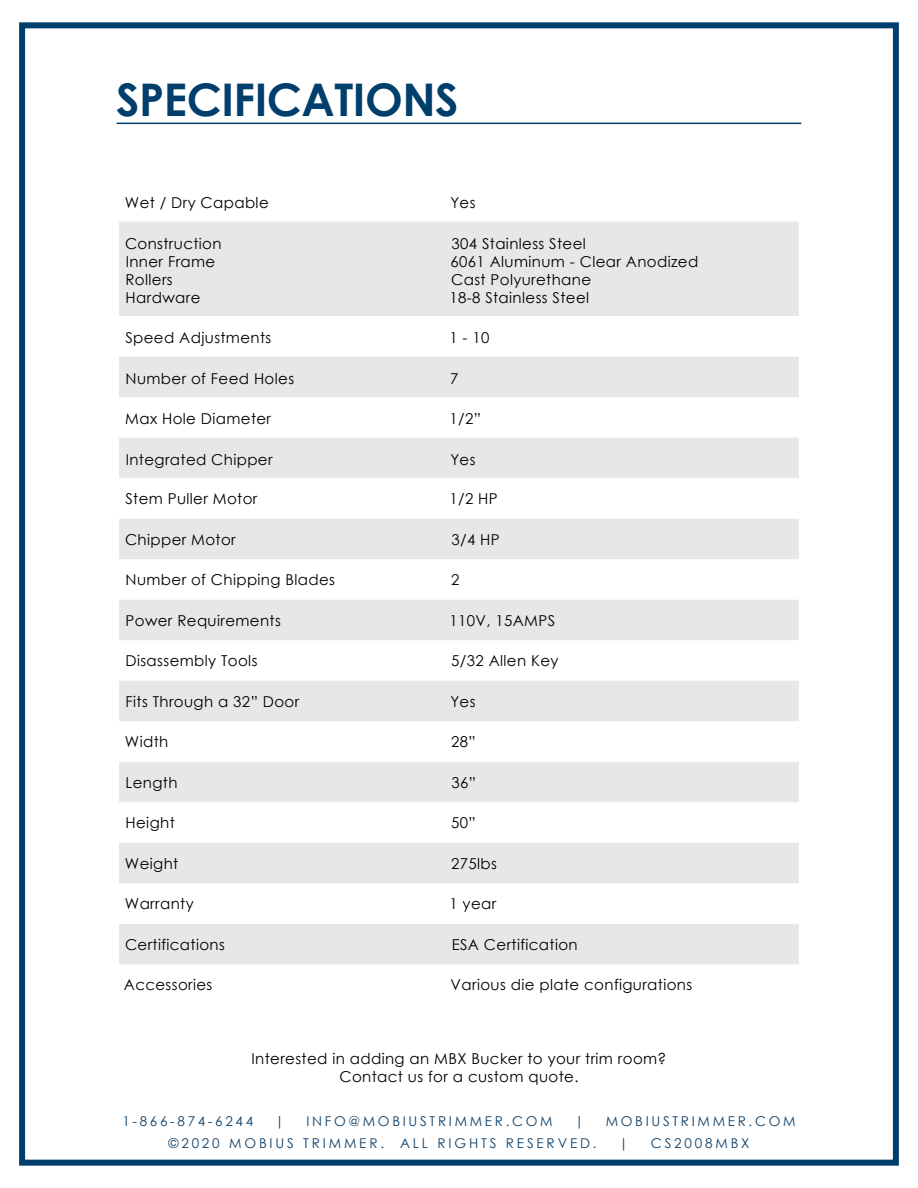
<style>
.page{position:relative;width:918px;height:1188px;background:#fff}
.page>*{position:absolute;margin:0;border:0;box-sizing:border-box;transform-origin:0 0}
.t1{font:700 45px "Century Gothic";letter-spacing:-.01em;color:#003e6b}
.t2{font:15px/18px "Century Gothic";letter-spacing:.025em;color:#000}
.t3{font:13.5px "Century Gothic";letter-spacing:.2em;color:#0e416a}
</style>
<div class="page">
<div style="left:19px;top:22px;width:880px;height:1144px;border:6px solid #003e6b"></div>
<hr style="left:117px;top:123px;width:684px;height:1px;background:#003e6b">
<svg style="left:119px;top:222px;width:680px;height:742px;fill:#e6e7e8"></svg>
<h1 class="t1" style="left:116px;top:65px;width:344px">SPECIFICATIONS</h1>
<p class="t2" style="left:125px;top:193px;width:145px">Wet / Dry Capable</p>
<p class="t2" style="left:450px;top:193px;width:27px">Yes</p>
<p class="t2" style="left:125px;top:234px;width:98px">Construction<br>Inner Frame<br>Rollers<br>Hardware</p>
<p class="t2" style="left:449px;top:234px;width:250px">304 Stainless Steel<br>6061 Aluminum - Clear Anodized<br>Cast Polyurethane<br>18-8 Stainless Steel</p>
<p class="t2" style="left:125px;top:328px;width:147px">Speed Adjustments</p>
<p class="t2" style="left:449px;top:328px;width:42px">1 - 10</p>
<p class="t2" style="left:126px;top:369px;width:170px">Number of Feed Holes</p>
<p class="t2" style="left:450px;top:369px;width:10px">7</p>
<p class="t2" style="left:125px;top:410px;width:147px">Max Hole Diameter</p>
<p class="t2" style="left:449px;top:410px;width:33px">1/2”</p>
<p class="t2" style="left:126px;top:450px;width:148px">Integrated Chipper</p>
<p class="t2" style="left:450px;top:450px;width:27px">Yes</p>
<p class="t2" style="left:125px;top:489px;width:133px">Stem Puller Motor</p>
<p class="t2" style="left:449px;top:489px;width:50px">1/2 HP</p>
<p class="t2" style="left:125px;top:530px;width:112px">Chipper Motor</p>
<p class="t2" style="left:451px;top:530px;width:50px">3/4 HP</p>
<p class="t2" style="left:126px;top:570px;width:211px">Number of Chipping Blades</p>
<p class="t2" style="left:451px;top:570px;width:10px">2</p>
<p class="t2" style="left:126px;top:611px;width:157px">Power Requirements</p>
<p class="t2" style="left:449px;top:611px;width:107px">110V, 15AMPS</p>
<p class="t2" style="left:126px;top:651px;width:133px">Disassembly Tools</p>
<p class="t2" style="left:451px;top:651px;width:109px">5/32 Allen Key</p>
<p class="t2" style="left:126px;top:692px;width:175px">Fits Through a 32” Door</p>
<p class="t2" style="left:450px;top:692px;width:27px">Yes</p>
<p class="t2" style="left:125px;top:733px;width:45px">Width</p>
<p class="t2" style="left:451px;top:733px;width:26px">28”</p>
<p class="t2" style="left:126px;top:773px;width:54px">Length</p>
<p class="t2" style="left:451px;top:773px;width:26px">36”</p>
<p class="t2" style="left:126px;top:814px;width:51px">Height</p>
<p class="t2" style="left:451px;top:814px;width:26px">50”</p>
<p class="t2" style="left:125px;top:854px;width:55px">Weight</p>
<p class="t2" style="left:451px;top:854px;width:47px">275lbs</p>
<p class="t2" style="left:125px;top:895px;width:70px">Warranty</p>
<p class="t2" style="left:449px;top:895px;width:48px">1 year</p>
<p class="t2" style="left:125px;top:935px;width:101px">Certifications</p>
<p class="t2" style="left:452px;top:935px;width:128px">ESA Certification</p>
<p class="t2" style="left:124px;top:976px;width:90px">Accessories</p>
<p class="t2" style="left:451px;top:976px;width:243px">Various die plate configurations</p>
<p class="t2" style="left:252px;top:1049px;width:416px;text-align:center">Interested in adding an MBX Bucker to your trim room?<br>Contact us for a custom quote.</p>
<p class="t3" style="left:122px;top:1111px;width:132px">1-866-874-6244</p>
<p class="t3" style="left:275px;top:1111px;width:11px">|</p>
<p class="t3" style="left:306px;top:1111px;width:248px">INFO@MOBIUSTRIMMER.COM</p>
<p class="t3" style="left:575px;top:1111px;width:11px">|</p>
<p class="t3" style="left:606px;top:1111px;width:191px">MOBIUSTRIMMER.COM</p>
<p class="t3" style="left:168px;top:1134px;width:430px">©2020 MOBIUS TRIMMER. ALL RIGHTS RESERVED.</p>
<p class="t3" style="left:619px;top:1134px;width:11px">|</p>
<p class="t3" style="left:651px;top:1134px;width:100px">CS2008MBX</p>
</div>
